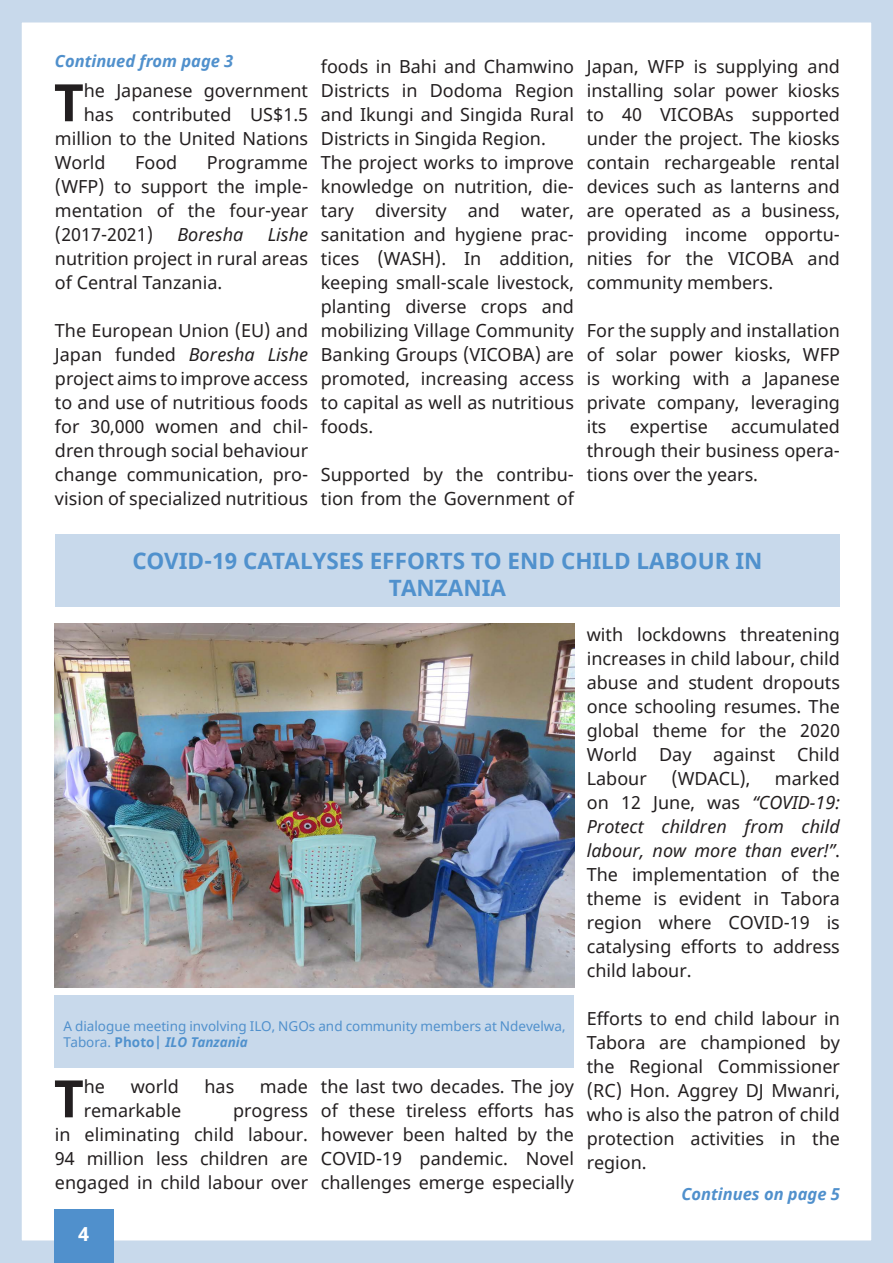
<style>
.page{position:relative;width:893px;height:1263px;background:#fff}
.page>*{position:absolute;margin:0;border:0;box-sizing:border-box;transform-origin:0 0}
.Big_Cap{font:700 51.6px "Noto Sans";color:#231f20}
.t1{font:700 22.5px "Noto Sans";color:#5091cd}
.t2{font:700 19.5px "Noto Sans";color:#fff}
.Big_Cap-2{font:18px/24px "Noto Sans";color:#231f20;text-align:justify}
.Big_Cap-3{font:italic 18px "Noto Sans";color:#231f20}
.t3{font:italic 700 16.5px "Noto Sans";color:#5090cc}
.t4{font:13.5px/16.5px "Noto Sans";color:#5090cc}
.s1{font-style:italic}
.s2{font-weight:700;color:#5091cd}
.s3{font-weight:700;font-style:italic;color:#5091cd}
</style>
<div class="page">
<div style="left:0;top:0;width:893px;height:1263px;border:22px solid #c8d9eb"></div>
<svg style="left:892px;top:0;width:1px;height:1263px"></svg>
<div style="left:54px;top:1209px;width:59px;height:54px;background:#5090cc"></div>
<img style="left:55px;top:623px;width:519px;height:365px">
<div style="left:55px;top:995px;width:519px;height:73px;background:#c8d9eb"></div>
<div style="left:55px;top:534px;width:785px;height:73px;background:#c8d9eb"></div>
<p class="t3" style="left:55px;top:49px;width:180px">Continued from page 3</p>
<p class="Big_Cap" style="left:54px;top:66px;width:31px">T</p>
<p class="Big_Cap-2" style="left:84px;top:79px;width:226px">he Japanese government</p>
<p class="Big_Cap-2" style="left:84px;top:103px;width:226px">has contributed US$1.5</p>
<p class="Big_Cap-2" style="left:55px;top:127px;width:255px">million to the United Nations</p>
<p class="Big_Cap-2" style="left:55px;top:151px;width:52px">World</p>
<p class="Big_Cap-2" style="left:135px;top:151px;width:44px">Food</p>
<p class="Big_Cap-2" style="left:55px;top:151px;width:255px;text-indent:152px">Programme (WFP) to support the imple&shy;mentation of the four-year (2017-2021)</p>
<p class="Big_Cap-2" style="left:55px;top:223px;width:255px;text-indent:213px"><span class="s1">Lishe </span>nutrition project in rural areas of Central Tanzania.</p>
<p class="Big_Cap-2" style="left:55px;top:319px;width:255px">The European Union (EU) and Japan funded <span class="s1">Boresha Lishe </span>project aims to improve access to and use of nutritious foods for 30,000 women and chil&shy;dren through social behaviour change communication, pro&shy;vision of specialized nutritious</p>
<p class="Big_Cap-3" style="left:177px;top:222px;width:67px">Boresha</p>
<p class="Big_Cap-2" style="left:321px;top:55px;width:255px">foods in Bahi and Chamwino Districts in Dodoma Region and Ikungi and Singida Rural Districts in Singida Region.</p>
<p class="Big_Cap-2" style="left:321px;top:151px;width:255px">The project works to improve knowledge on nutrition, die&shy;tary diversity and water, sanitation and hygiene prac&shy;tices (WASH). In addition, keeping small-scale livestock, planting diverse crops and mobilizing Village Community Banking Groups (VICOBA) are promoted, increasing access to capital as well as nutritious foods.</p>
<p class="Big_Cap-2" style="left:321px;top:463px;width:255px">Supported by the contribu&shy;tion from the Government of</p>
<p class="Big_Cap-2" style="left:587px;top:55px;width:255px">Japan, WFP is supplying and installing solar power kiosks to 40 VICOBAs supported under the project. The kiosks contain rechargeable rental devices such as lanterns and are operated as a business, providing income opportu&shy;nities for the VICOBA and community members.</p>
<p class="Big_Cap-2" style="left:587px;top:319px;width:255px">For the supply and installation of solar power kiosks, WFP is working with a Japanese private company, leveraging its</p>
<p class="Big_Cap-2" style="left:587px;top:415px;width:255px;text-indent:144px">accumulated through their business opera&shy;tions over the years.</p>
<p class="Big_Cap-2" style="left:630px;top:415px;width:80px">expertise</p>
<p class="t1" style="left:132px;top:545px;width:632px">COVID-19 CATALYSES EFFORTS TO END CHILD LABOUR IN</p>
<p class="t1" style="left:389px;top:572px;width:119px">TANZANIA</p>
<p class="t4" style="left:63px;top:1018px;width:504px">A dialogue meeting involving ILO, NGOs and community members at Ndevelwa,<br>Tabora. <span class="s2">Photo|</span> <span class="s3">ILO Tanzania</span></p>
<p class="Big_Cap" style="left:54px;top:1062px;width:31px">T</p>
<p class="Big_Cap-2" style="left:84px;top:1075px;width:23px">he</p>
<p class="Big_Cap-2" style="left:131px;top:1075px;width:50px">world</p>
<p class="Big_Cap-2" style="left:204px;top:1075px;width:31px">has</p>
<p class="Big_Cap-2" style="left:260px;top:1075px;width:50px">made</p>
<p class="Big_Cap-2" style="left:84px;top:1099px;width:99px">remarkable</p>
<p class="Big_Cap-2" style="left:55px;top:1099px;width:255px;text-indent:178px">progress in eliminating child labour.<br>94 million less children are engaged in child labour over</p>
<p class="Big_Cap-2" style="left:321px;top:1075px;width:255px">the last two decades. The joy of these tireless efforts has however been halted by the COVID-19 pandemic. Novel challenges emerge especially</p>
<p class="t2" style="left:78px;top:1220px;width:12px">4</p>
<p class="Big_Cap-2" style="left:587px;top:623px;width:255px">with lockdowns threatening increases in child labour, child abuse and student dropouts once schooling resumes. The global theme for the 2020<br>World Day against Child Labour</p>
<p class="Big_Cap-2" style="left:671px;top:767px;width:81px">(WDACL),</p>
<p class="Big_Cap-2" style="left:587px;top:767px;width:255px;text-indent:188px">marked on 12 June, was <span class="s1">“COVID-19:<br>Protect children from child labour, now more than ever!”</span>.<br>The implementation of the theme is evident in Tabora region where COVID-19 is catalysing efforts to address child labour.</p>
<p class="Big_Cap-2" style="left:587px;top:1007px;width:255px">Efforts to end child labour in Tabora are championed by the Regional Commissioner (RC) Hon. Aggrey DJ Mwanri, who is also the patron of child protection activities in the region.</p>
<p class="t3" style="left:681px;top:1182px;width:160px">Continues on page 5</p>
</div>
